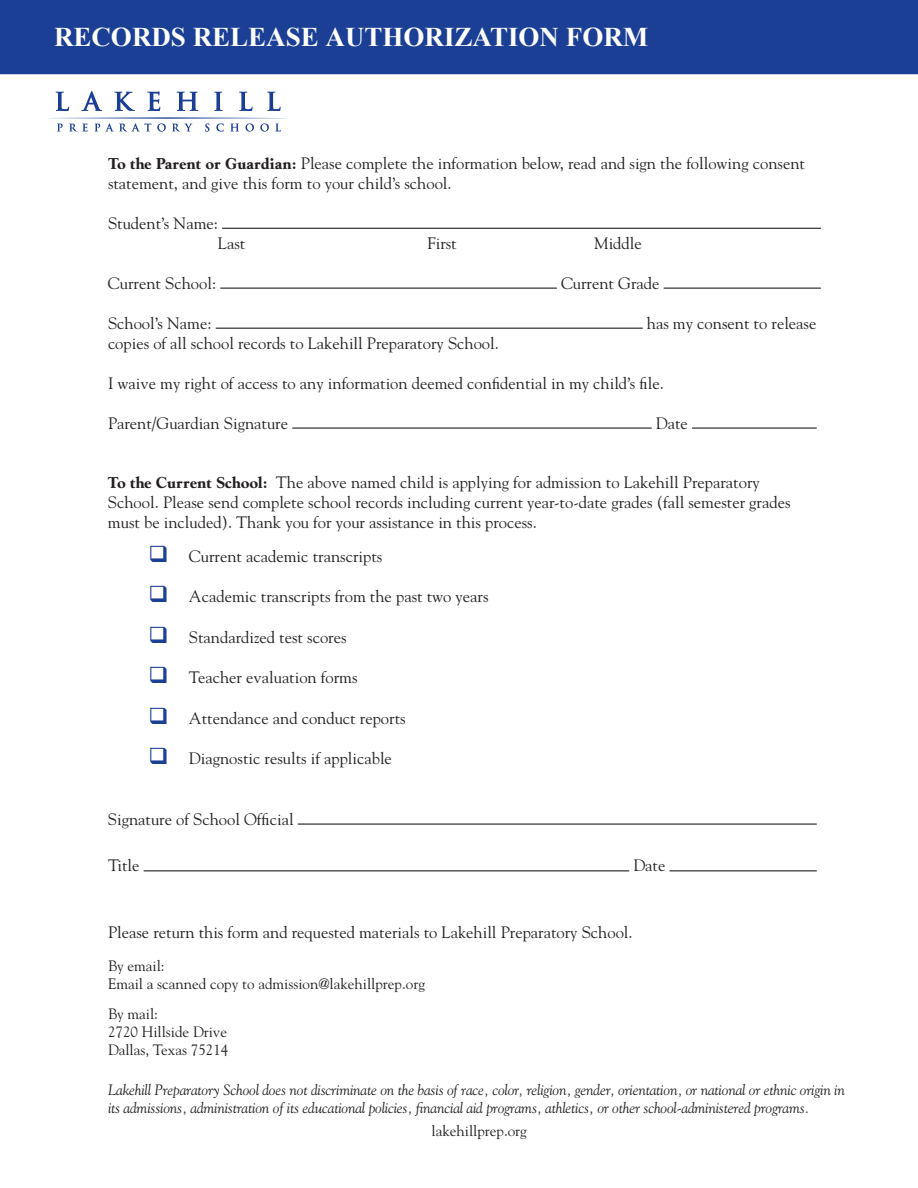
<style>
.page{position:relative;width:918px;height:1188px;background:#fff}
.page>*{position:absolute;margin:0;border:0;box-sizing:border-box;transform-origin:0 0}
.t1{font:700 27px "Times New Roman";color:#fff}
.t2{font:16.5px/19.8px "Goudy";color:#231f20}
.t3{font:italic 15px/18px "Goudy";letter-spacing:-.01em;color:#231f20}
.t4{font:15px/18px "Goudy";color:#231f20}
.s1{font-family:"Goudy Bold DTC"}
.s2{color:#1b3f94}
</style>
<div class="page">
<div style="left:0;top:0;width:918px;height:74px;background:#1b3f94"></div>
<svg style="left:56px;top:92px;width:13px;height:19px"></svg>
<svg style="left:81px;top:91px;width:21px;height:20px"></svg>
<svg style="left:114px;top:92px;width:21px;height:19px"></svg>
<svg style="left:147px;top:91px;width:13px;height:20px"></svg>
<svg style="left:177px;top:92px;width:21px;height:19px"></svg>
<svg style="left:214px;top:92px;width:9px;height:19px"></svg>
<svg style="left:239px;top:92px;width:14px;height:19px"></svg>
<svg style="left:267px;top:92px;width:14px;height:19px"></svg>
<svg style="left:49px;top:117px;width:238px;height:15px"></svg>
<hr style="left:222px;top:228px;width:599px;height:1px;background:#231f20">
<hr style="left:220px;top:288px;width:337px;height:1px;background:#231f20">
<hr style="left:664px;top:288px;width:157px;height:1px;background:#231f20">
<hr style="left:216px;top:328px;width:427px;height:1px;background:#231f20">
<hr style="left:292px;top:428px;width:360px;height:1px;background:#231f20">
<hr style="left:692px;top:428px;width:125px;height:1px;background:#231f20">
<hr style="left:298px;top:824px;width:519px;height:1px;background:#231f20">
<hr style="left:144px;top:870px;width:485px;height:1px;background:#231f20">
<hr style="left:670px;top:870px;width:147px;height:1px;background:#231f20">
<h1 class="t1" style="left:54px;top:19px;width:596px">RECORDS RELEASE AUTHORIZATION FORM</h1>
<p class="t2" style="left:108px;top:153px;width:699px"><span class="s1">To the Parent or Guardian:</span> Please complete the information below, read and sign the following consent statement, and give this form to your child’s school.</p>
<p class="t2" style="left:218px;top:213px;width:29px;text-indent:-110px">Student’s Name:<br>Last</p>
<p class="t2" style="left:427px;top:233px;width:31px">First</p>
<p class="t2" style="left:594px;top:233px;width:49px">Middle</p>
<p class="t2" style="left:108px;top:273px;width:110px">Current School:</p>
<p class="t2" style="left:561px;top:273px;width:100px">Current Grade</p>
<p class="t2" style="left:108px;top:313px;width:105px">School’s Name:</p>
<p class="t2" style="left:647px;top:313px;width:171px">has my consent to release</p>
<p class="t2" style="left:108px;top:332px;width:392px">copies of all school records to Lakehill Preparatory School.</p>
<p class="t2" style="left:108px;top:372px;width:557px">I waive my right of access to any information deemed confidential in my child’s file.</p>
<p class="t2" style="left:108px;top:413px;width:182px">Parent/Guardian Signature</p>
<p class="t2" style="left:656px;top:413px;width:34px">Date</p>
<p class="t2" style="left:108px;top:472px;width:684px"><span class="s1">To the Current School:</span> The above named child is applying for admission to Lakehill Preparatory<br>School. Please send complete school records including current year-to-date grades (fall semester grades must be included). Thank you for your assistance in this process.</p>
<p class="t2" style="left:148px;top:546px;width:235px"><span class="s2">❑</span> Current academic transcripts</p>
<p class="t2" style="left:148px;top:586px;width:342px"><span class="s2">❑</span> Academic transcripts from the past two years</p>
<p class="t2" style="left:148px;top:627px;width:200px"><span class="s2">❑</span> Standardized test scores</p>
<p class="t2" style="left:148px;top:667px;width:211px"><span class="s2">❑</span> Teacher evaluation forms</p>
<p class="t2" style="left:148px;top:708px;width:259px"><span class="s2">❑</span> Attendance and conduct reports</p>
<p class="t2" style="left:148px;top:748px;width:245px"><span class="s2">❑</span> Diagnostic results if applicable</p>
<p class="t2" style="left:108px;top:809px;width:187px">Signature of School Official</p>
<p class="t2" style="left:108px;top:855px;width:33px">Title</p>
<p class="t2" style="left:633px;top:855px;width:34px">Date</p>
<p class="t2" style="left:108px;top:922px;width:526px">Please return this form and requested materials to Lakehill Preparatory School.</p>
<p class="t4" style="left:108px;top:956px;width:318px">By email:<br>Email a scanned copy to admission@lakehillprep.org</p>
<p class="t4" style="left:108px;top:1004px;width:122px">By mail:<br>2720 Hillside Drive<br>Dallas, Texas 75214</p>
<p class="t3" style="left:108px;top:1080px;width:738px">Lakehill Preparatory School does not discriminate on the basis of race, color, religion, gender, orientation, or national or ethnic origin in its admissions, administration of its educational policies, financial aid programs, athletics, or other school-administered programs.</p>
<p class="t4" style="left:432px;top:1121px;width:97px">lakehillprep.org</p>
</div>
